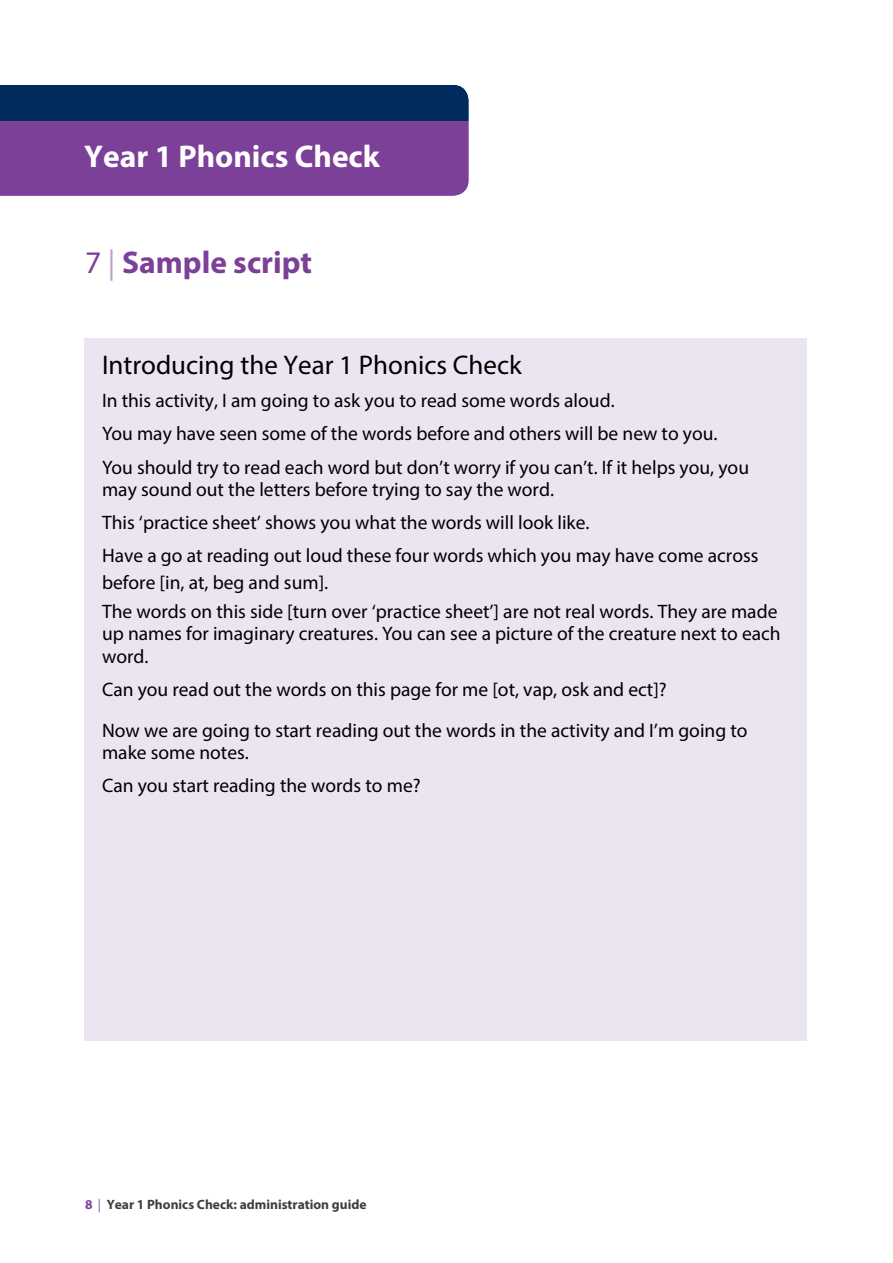
<style>
.page{position:relative;width:893px;height:1263px;background:#fff}
.page>*{position:absolute;margin:0;border:0;box-sizing:border-box;transform-origin:0 0}
.t1{font:700 31.5px "Myriad Pro";color:#fff}
.t2{font:700 31.5px "Myriad Pro";color:#7c4099}
.t3{font:27px "Myriad Pro";color:#000}
.t4{font:19.5px/33.2px "Myriad Pro";color:#000}
.t5{font:700 13.5px "Myriad Pro";color:#3e3e3f}
.s1{font-weight:400}
.s2{font-weight:400;color:#bda4ce}
.s3{color:#7c4099}
.s4{font-weight:400;color:#8551a0}
</style>
<div class="page">
<div style="left:84px;top:338px;width:723px;height:702px;background:#ebe5f1"></div>
<svg style="left:0;top:85px;width:468px;height:111px;background:#533985"></svg>
<p class="t1" style="left:84px;top:138px;width:297px">Year 1 Phonics Check</p>
<h1 class="t2" style="left:85px;top:244px;width:229px"><span class="s1">7</span> <span class="s2">|</span> Sample script</h1>
<h3 class="t3" style="left:102px;top:349px;width:421px">Introducing the Year 1 Phonics Check</h3>
<h3 class="t4" style="left:102px;top:384px;width:648px">In this activity, I am going to ask you to read some words aloud.<br>You may have seen some of the words before and others will be new to you.<br>You should try to read each word but don’t worry if you can’t. If it helps you, you</h3>
<h3 class="t4" style="left:102px;top:473px;width:658px">may sound out the letters before trying to say the word.<br>This ‘practice sheet’ shows you what the words will look like.<br>Have a go at reading out loud these four words which you may have come across</h3>
<h3 class="t4" style="left:102px;top:567px;width:677px;line-height:29.4px">before [in, at, beg and sum].<br>The words on this side [turn over ‘practice sheet’] are not real words. They are made</h3>
<h3 class="t4" style="left:102px;top:622px;width:680px;line-height:22.5px">up names for imaginary creatures. You can see a picture of the creature next to each word.</h3>
<h3 class="t4" style="left:102px;top:669px;width:647px;line-height:40.7px">Can you read out the words on this page for me [ot, vap, osk and ect]?<br>Now we are going to start reading out the words in the activity and I’m going to</h3>
<h3 class="t4" style="left:102px;top:736px;width:320px;line-height:32.2px">make some notes.<br>Can you start reading the words to me?</h3>
<p class="t5" style="left:85px;top:1196px;width:283px"><span class="s3">8</span> <span class="s4">|</span> Year 1 Phonics Check: administration guide</p>
</div>
